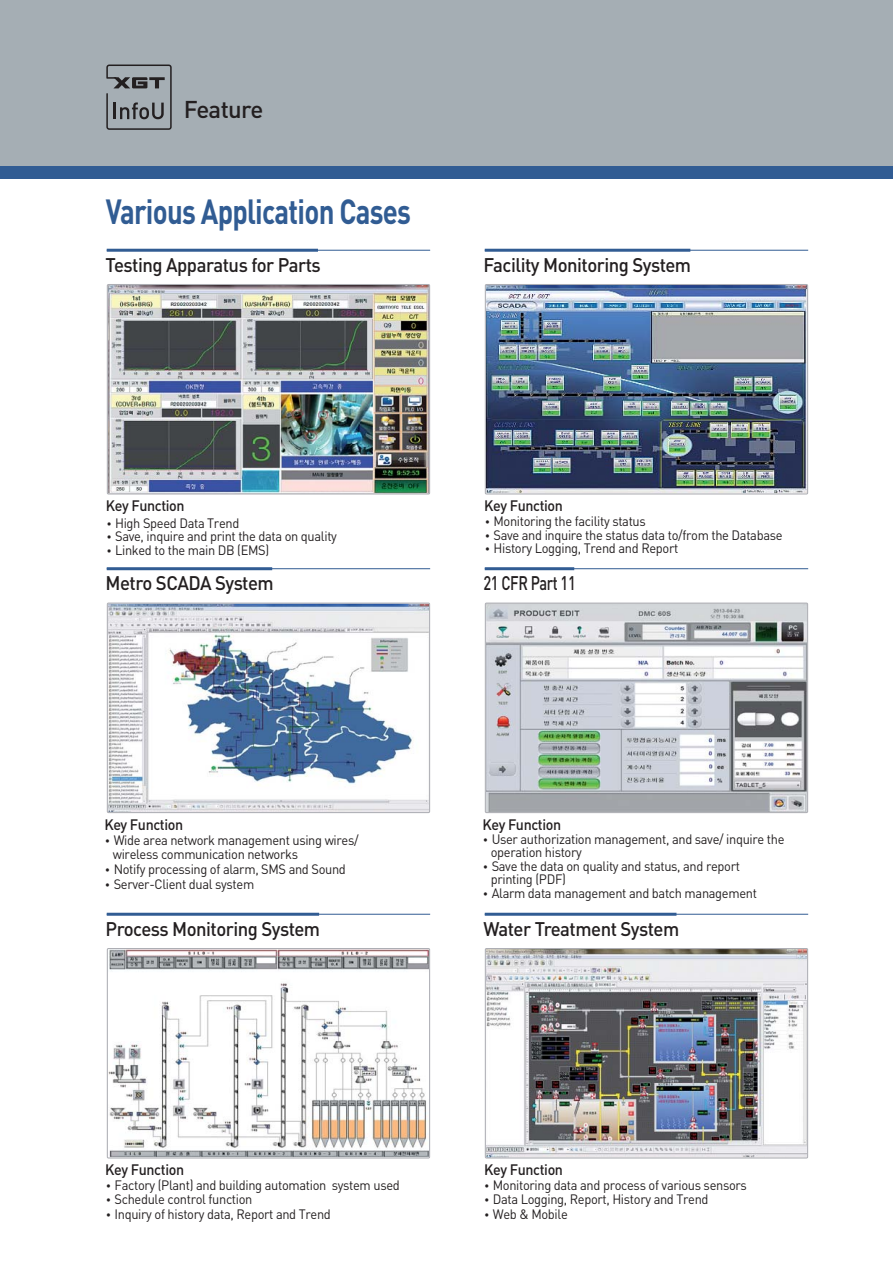
<style>
.page{position:relative;width:893px;height:1262px;background:#fff}
.page>*{position:absolute;margin:0;border:0;box-sizing:border-box;transform-origin:0 0}
.t1{font:700 34.5px "DIN";letter-spacing:-.025em;color:#315c93;scale:.8 1}
.t2{font:500 24px "DIN";letter-spacing:-.025em;color:#231f20}
.t3{font:500 19.5px "DIN";letter-spacing:-.025em;color:#231f20;scale:.95 1}
.t4{font:500 19.5px "DIN";letter-spacing:-.025em;color:#231f20;scale:.75 1}
.t5{font:500 15px "DIN";letter-spacing:-.025em;color:#231f20;scale:.95 1}
.t6{font:13.5px/13.5px "DIN";letter-spacing:-.025em;color:#231f20;scale:.95 1}
.s1{font-family:"YGO12"}
</style>
<div class="page">
<div style="left:0;top:0;width:892px;height:179px;background:#315c93"></div>
<div style="left:0;top:0;width:892px;height:166px;background:#a5aeb4"></div>
<svg style="left:106px;top:64px;width:66px;height:66px"></svg>
<img style="left:108px;top:285px;width:321px;height:208px">
<div style="left:107px;top:284px;width:323px;height:210px;border:1px solid #adaeb4"></div>
<hr style="left:107px;top:250px;width:323px;height:1px;background:#315c93">
<hr style="left:107px;top:249px;width:211px;height:3px;background:#315c93">
<img style="left:486px;top:285px;width:321px;height:208px">
<div style="left:485px;top:284px;width:323px;height:210px;border:1px solid #adaeb4"></div>
<hr style="left:484px;top:250px;width:324px;height:1px;background:#315c93">
<hr style="left:484px;top:249px;width:206px;height:3px;background:#315c93">
<img style="left:108px;top:603px;width:321px;height:209px">
<div style="left:107px;top:602px;width:323px;height:211px;border:1px solid #adaeb4"></div>
<hr style="left:107px;top:568px;width:323px;height:1px;background:#315c93">
<hr style="left:107px;top:567px;width:165px;height:3px;background:#315c93">
<img style="left:486px;top:603px;width:321px;height:209px">
<div style="left:485px;top:602px;width:323px;height:211px;border:1px solid #adaeb4"></div>
<hr style="left:484px;top:568px;width:324px;height:1px;background:#315c93">
<hr style="left:484px;top:567px;width:90px;height:3px;background:#315c93">
<img style="left:108px;top:949px;width:321px;height:208px">
<div style="left:107px;top:948px;width:323px;height:210px;border:1px solid #adaeb4"></div>
<hr style="left:107px;top:914px;width:323px;height:1px;background:#315c93">
<hr style="left:107px;top:912px;width:212px;height:3px;background:#315c93">
<img style="left:486px;top:949px;width:321px;height:208px">
<div style="left:485px;top:948px;width:323px;height:210px;border:1px solid #adaeb4"></div>
<hr style="left:484px;top:914px;width:324px;height:1px;background:#315c93">
<hr style="left:484px;top:912px;width:192px;height:3px;background:#315c93">
<h2 class="t2" style="left:184px;top:94px;width:81px">Feature</h2>
<h1 class="t1" style="left:106px;top:189px;width:383px">Various Application Cases</h1>
<h3 class="t3" style="left:106px;top:252px;width:228px">Testing Apparatus for Parts</h3>
<h3 class="t3" style="left:483px;top:252px;width:220px">Facility Monitoring System</h3>
<p class="t5" style="left:106px;top:496px;width:84px">Key Function</p>
<p class="t6" style="left:103px;top:516px;width:145px"><span class="s1">•</span>High Speed Data Trend</p>
<p class="t6" style="left:103px;top:529px;width:248px"><span class="s1">•</span>Save, inquire and print the data on quality</p>
<p class="t6" style="left:103px;top:543px;width:177px"><span class="s1">•</span>Linked to the main DB (EMS)</p>
<p class="t5" style="left:484px;top:496px;width:84px">Key Function</p>
<p class="t6" style="left:481px;top:514px;width:175px"><span class="s1">•</span>Monitoring the facility status</p>
<p class="t6" style="left:481px;top:528px;width:319px"><span class="s1">•</span>Save and inquire the status data to/from the Database</p>
<p class="t6" style="left:481px;top:541px;width:209px"><span class="s1">•</span>History Logging, Trend and Report</p>
<h3 class="t3" style="left:106px;top:571px;width:178px">Metro SCADA System</h3>
<h3 class="t4" style="left:483px;top:571px;width:124px">21 CFR Part 11</h3>
<p class="t5" style="left:104px;top:815px;width:84px">Key Function</p>
<p class="t6" style="left:113px;top:833px;width:260px;text-indent:-11px"><span class="s1">•</span>Wide area network management using wires/ wireless communication networks</p>
<p class="t6" style="left:101px;top:861px;width:259px"><span class="s1">•</span>Notify processing of alarm, SMS and Sound</p>
<p class="t6" style="left:101px;top:876px;width:162px"><span class="s1">•</span>Server-Client dual system</p>
<p class="t5" style="left:482px;top:815px;width:84px">Key Function</p>
<p class="t6" style="left:490px;top:831px;width:311px;text-indent:-11px"><span class="s1">•</span>User authorization management, and save/ inquire the operation history</p>
<p class="t6" style="left:490px;top:858px;width:264px;text-indent:-11px"><span class="s1">•</span>Save the data on quality and status, and report printing (PDF)</p>
<p class="t6" style="left:479px;top:885px;width:294px"><span class="s1">•</span>Alarm data management and batch management</p>
<h3 class="t3" style="left:106px;top:916px;width:227px">Process Monitoring System</h3>
<h3 class="t3" style="left:483px;top:916px;width:207px">Water Treatment System</h3>
<p class="t5" style="left:105px;top:1160px;width:84px">Key Function</p>
<p class="t6" style="left:102px;top:1178px;width:315px"><span class="s1">•</span>Factory (Plant) and building automation system used</p>
<p class="t6" style="left:102px;top:1192px;width:160px"><span class="s1">•</span>Schedule control function</p>
<p class="t6" style="left:102px;top:1207px;width:242px"><span class="s1">•</span>Inquiry of history data, Report and Trend</p>
<p class="t5" style="left:484px;top:1160px;width:84px">Key Function</p>
<p class="t6" style="left:480px;top:1178px;width:282px"><span class="s1">•</span>Monitoring data and process of various sensors</p>
<p class="t6" style="left:480px;top:1192px;width:242px"><span class="s1">•</span>Data Logging, Report, History and Trend</p>
<p class="t6" style="left:480px;top:1207px;width:93px"><span class="s1">•</span>Web &amp; Mobile</p>
</div>
